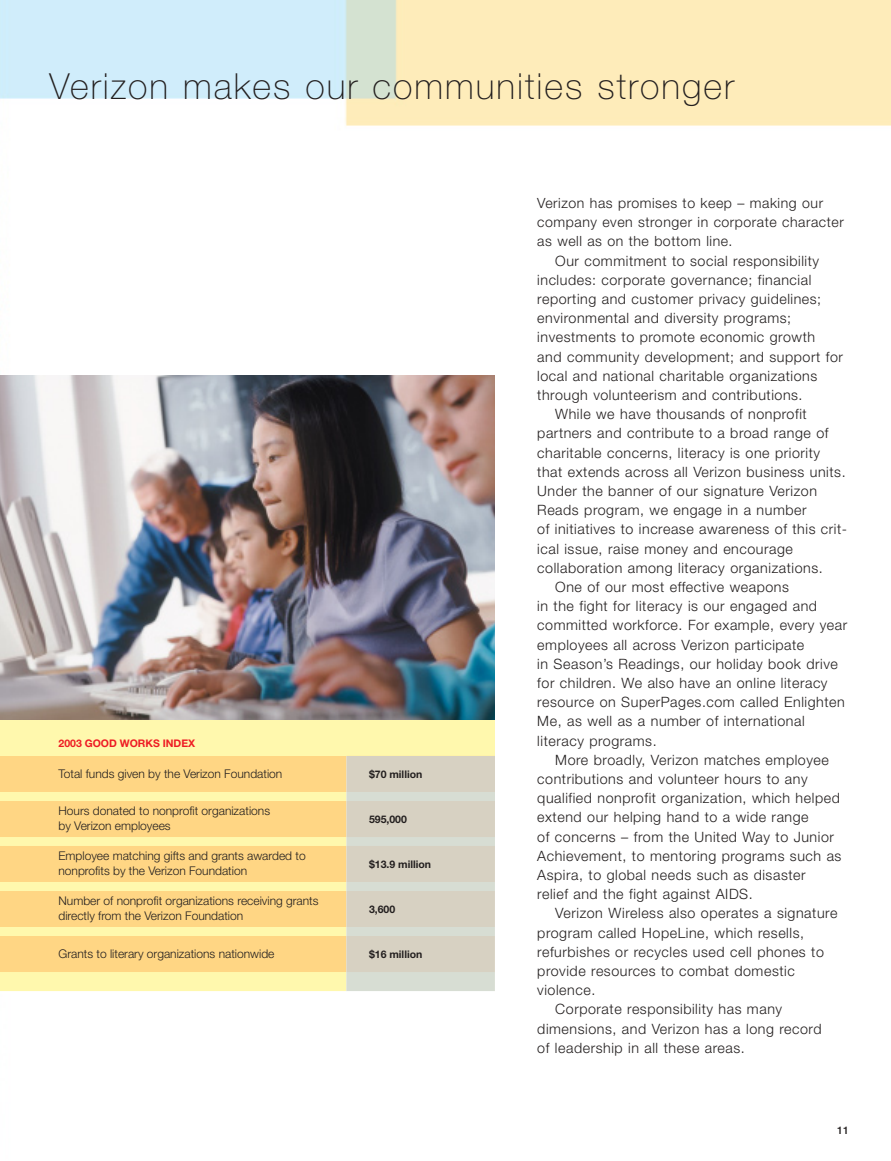
<style>
.page{position:relative;width:891px;height:1161px;background:#fff}
.page>*{position:absolute;margin:0;border:0;box-sizing:border-box;transform-origin:0 0}
.t1{font:100 36px "Helvetica Neue";letter-spacing:.055em;color:#231f1f}
.t2{font:300 14.25px "Helvetica Neue";letter-spacing:.04em;color:#231f1f}
.t3{font:300 14.1px/19.2px "Helvetica Neue";letter-spacing:.04em;color:#231f1f}
.t4{font:300 12px/15px "Helvetica Neue";color:#231f1f}
.t5{font:700 10.5px "Helvetica Neue";color:#231f1f}
.t6{font:700 10.5px "Helvetica Neue";color:#ee1c24}
.t7{font:500 10.5px "Helvetica Neue";color:#231f1f}
</style>
<div class="page">
<img style="left:0;top:375px;width:495px;height:345px">
<div style="left:0;top:720px;width:495px;height:36px;background:#fff8ad"></div>
<svg style="left:0;top:756px;width:495px;height:235px;background:#fbdd93"></svg>
<div style="left:346px;top:756px;width:149px;height:36px;background:#d7d1c2"></div>
<div style="left:346px;top:801px;width:149px;height:36px;background:#d7d1c2"></div>
<div style="left:346px;top:846px;width:149px;height:36px;background:#d7d1c2"></div>
<div style="left:346px;top:891px;width:149px;height:36px;background:#d7d1c2"></div>
<div style="left:346px;top:936px;width:149px;height:36px;background:#d7d1c2"></div>
<h1 class="t1" style="left:50px;top:73px;width:686px">Verizon makes our communities stronger</h1>
<p class="t6" style="left:58px;top:740px;width:138px">2003 GOOD WORKS INDEX</p>
<p class="t4" style="left:58px;top:767px;width:225px">Total funds given by the Verizon Foundation</p>
<p class="t4" style="left:58px;top:804px;width:213px">Hours donated to nonprofit organizations by Verizon employees</p>
<p class="t4" style="left:58px;top:849px;width:249px">Employee matching gifts and grants awarded to nonprofits by the Verizon Foundation</p>
<p class="t4" style="left:58px;top:894px;width:262px">Number of nonprofit organizations receiving grants directly from the Verizon Foundation</p>
<p class="t4" style="left:58px;top:947px;width:218px">Grants to literary organizations nationwide</p>
<p class="t5" style="left:369px;top:770px;width:55px">$70 million</p>
<p class="t5" style="left:369px;top:815px;width:39px">595,000</p>
<p class="t5" style="left:369px;top:860px;width:64px">$13.9 million</p>
<p class="t5" style="left:369px;top:905px;width:28px">3,600</p>
<p class="t5" style="left:369px;top:950px;width:55px">$16 million</p>
<p class="t3" style="left:537px;top:195px;width:308px">Verizon has promises to keep – making our company even stronger in corporate character as well as on the bottom line.</p>
<p class="t2" style="left:555px;top:255px;width:265px">Our commitment to social responsibility</p>
<p class="t2" style="left:537px;top:275px;width:276px">includes: corporate governance; financial</p>
<p class="t2" style="left:537px;top:294px;width:285px">reporting and customer privacy guidelines;</p>
<p class="t2" style="left:537px;top:313px;width:255px">environmental and diversity programs;</p>
<p class="t2" style="left:537px;top:332px;width:279px">investments to promote economic growth</p>
<p class="t2" style="left:537px;top:351px;width:307px">and community development; and support for</p>
<p class="t2" style="left:537px;top:371px;width:282px">local and national charitable organizations</p>
<p class="t2" style="left:537px;top:390px;width:267px">through volunteerism and contributions.</p>
<p class="t2" style="left:555px;top:409px;width:253px">While we have thousands of nonprofit</p>
<p class="t2" style="left:537px;top:428px;width:293px">partners and contribute to a broad range of</p>
<p class="t2" style="left:537px;top:447px;width:284px">charitable concerns, literacy is one priority</p>
<p class="t2" style="left:537px;top:467px;width:310px">that extends across all Verizon business units.</p>
<p class="t2" style="left:537px;top:486px;width:281px">Under the banner of our signature Verizon</p>
<p class="t2" style="left:537px;top:505px;width:271px">Reads program, we engage in a number</p>
<p class="t2" style="left:537px;top:524px;width:311px">of initiatives to increase awareness of this crit-</p>
<p class="t2" style="left:537px;top:543px;width:257px">ical issue, raise money and encourage</p>
<p class="t2" style="left:537px;top:563px;width:287px">collaboration among literacy organizations.</p>
<p class="t2" style="left:555px;top:582px;width:235px">One of our most effective weapons</p>
<p class="t2" style="left:537px;top:601px;width:281px">in the fight for literacy is our engaged and</p>
<p class="t2" style="left:537px;top:620px;width:312px">committed workforce. For example, every year</p>
<p class="t2" style="left:537px;top:640px;width:269px">employees all across Verizon participate</p>
<p class="t2" style="left:537px;top:659px;width:302px">in Season’s Readings, our holiday book drive</p>
<p class="t2" style="left:537px;top:678px;width:292px">for children. We also have an online literacy</p>
<p class="t2" style="left:537px;top:697px;width:309px">resource on SuperPages.com called Enlighten</p>
<p class="t2" style="left:537px;top:716px;width:269px">Me, as well as a number of international</p>
<p class="t2" style="left:537px;top:736px;width:121px">literacy programs.</p>
<p class="t2" style="left:555px;top:755px;width:275px">More broadly, Verizon matches employee</p>
<p class="t2" style="left:537px;top:774px;width:272px">contributions and volunteer hours to any</p>
<p class="t2" style="left:537px;top:793px;width:304px">qualified nonprofit organization, which helped</p>
<p class="t2" style="left:537px;top:812px;width:273px">extend our helping hand to a wide range</p>
<p class="t2" style="left:537px;top:832px;width:298px">of concerns – from the United Way to Junior</p>
<p class="t2" style="left:537px;top:851px;width:306px">Achievement, to mentoring programs such as</p>
<p class="t2" style="left:537px;top:870px;width:270px">Aspira, to global needs such as disaster</p>
<p class="t2" style="left:537px;top:889px;width:217px">relief and the fight against AIDS.</p>
<p class="t2" style="left:555px;top:908px;width:284px">Verizon Wireless also operates a signature</p>
<p class="t2" style="left:537px;top:928px;width:268px">program called HopeLine, which resells,</p>
<p class="t2" style="left:537px;top:947px;width:288px">refurbishes or recycles used cell phones to</p>
<p class="t2" style="left:537px;top:966px;width:259px">provide resources to combat domestic</p>
<p class="t2" style="left:537px;top:985px;width:60px">violence.</p>
<p class="t2" style="left:555px;top:1004px;width:228px">Corporate responsibility has many</p>
<p class="t2" style="left:537px;top:1024px;width:286px">dimensions, and Verizon has a long record</p>
<p class="t2" style="left:537px;top:1043px;width:209px">of leadership in all these areas.</p>
<p class="t7" style="left:837px;top:1127px;width:13px">11</p>
</div>
